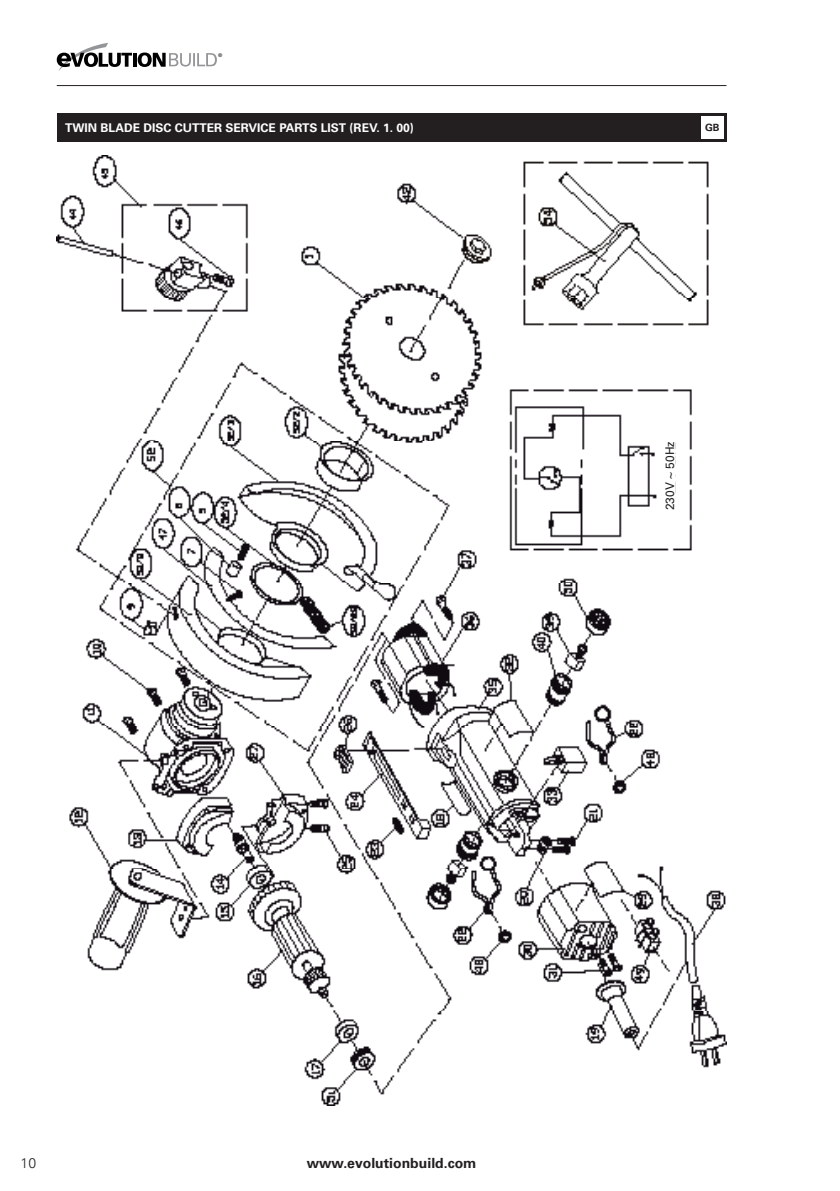
<style>
.page{position:relative;width:840px;height:1191px;background:#fff}
.page>*{position:absolute;margin:0;border:0;box-sizing:border-box;transform-origin:0 0}
.t1{font:700 14px "Univers";color:#231f20}
.t2{font:300 14px "Univers";color:#231f20}
.t3{font:700 12px "Univers";color:#fff}
.t4{font:12px "Univers";color:#231f20}
.t5{font:700 10px "Univers";color:#231f20}
.t6{font:5.2px "Frutiger";color:#231f20}
</style>
<div class="page">
<hr style="left:57px;top:85px;width:669px;height:1px;background:#231f20">
<svg style="left:57px;top:43px;width:75px;height:28px"></svg>
<hr style="left:133px;top:53px;width:3px;height:14px;background:#000">
<svg style="left:138px;top:53px;width:79px;height:14px"></svg>
<div style="left:57px;top:113px;width:669px;height:29px;background:#231f20"></div>
<div style="left:700px;top:116px;width:23px;height:23px;background:#fff"></div>
<img style="left:57px;top:156px;width:669px;height:950px">
<div style="left:664px;top:431px;width:10px;height:79px;background:#fff"></div>
<p class="t6" style="left:218px;top:52px;width:6px">®</p>
<p class="t3" style="left:65px;top:121px;width:350px">TWIN BLADE DISC CUTTER SERVICE PARTS LIST (REV. 1. 00)</p>
<p class="t5" style="left:704px;top:122px;width:16px">GB</p>
<p class="t4" style="left:662px;top:510px;width:71px;rotate:-90deg">230V ~ 50Hz</p>
<p class="t2" style="left:21px;top:1154px;width:17px">10</p>
<p class="t1" style="left:306px;top:1154px;width:171px">www.evolutionbuild.com</p>
</div>
